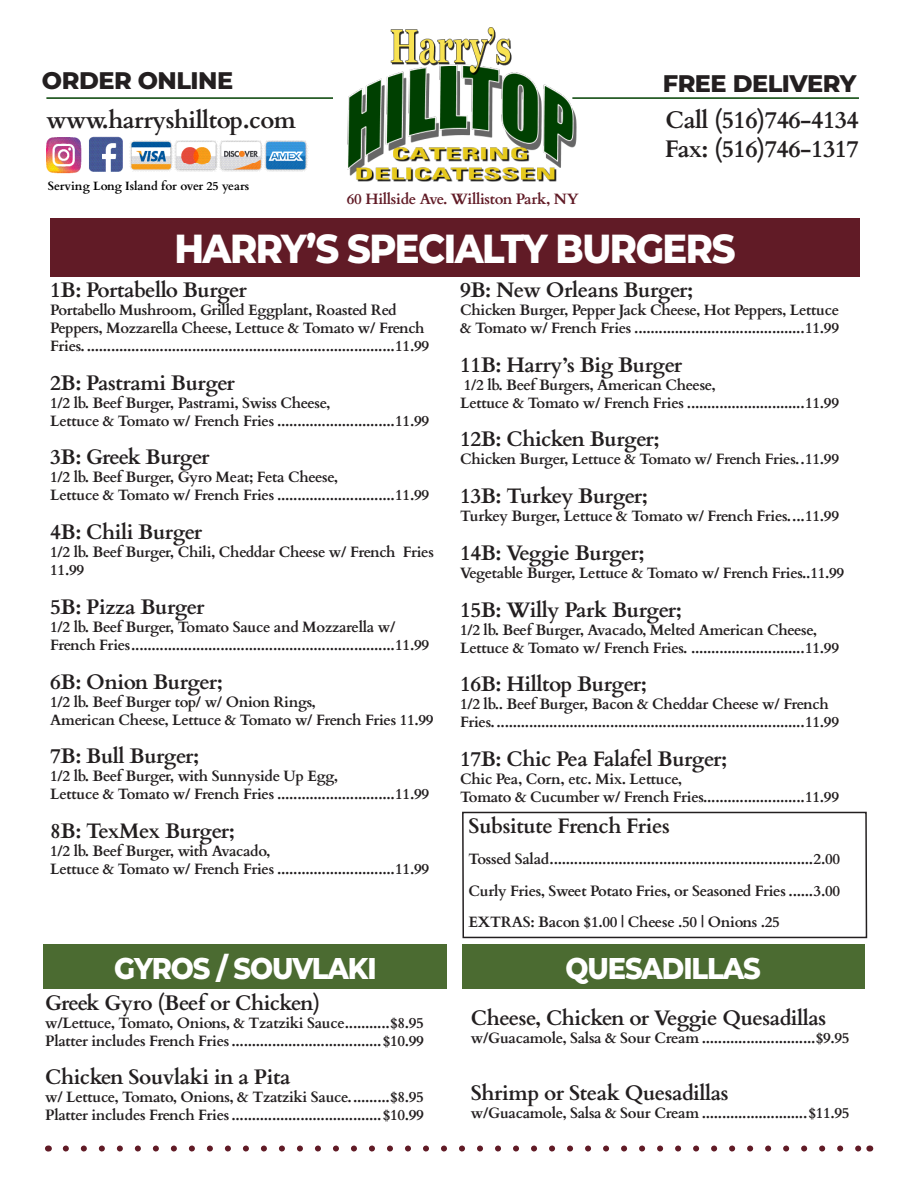
<style>
.page{position:relative;width:918px;height:1188px;background:#fff}
.page>*{position:absolute;margin:0;border:0;box-sizing:border-box;transform-origin:0 0}
.t1{font:800 40.5px "Montserrat";letter-spacing:-.04em;color:#fff;scale:.91 1}
.t2{font:800 30px "Montserrat";letter-spacing:-.04em;color:#fff;scale:.91 1}
.t3{font:700 24px "Cardo";letter-spacing:-.02em;color:#231f20}
.t4{font:800 24px "Montserrat";letter-spacing:-.02em;color:#231f20}
.t5{font:700 21px "Cardo";letter-spacing:-.02em;color:#231f20}
.t6{font:700 21px "Cardo";letter-spacing:-.04em;color:#231f20}
.t7{font:700 15px/18px "Cardo";letter-spacing:-.02em;color:#231f20}
.t8{font:700 15px "Cardo";letter-spacing:-.02em;color:#611b26}
.t9{font:700 12px "Cardo";color:#000}
</style>
<div class="page">
<div style="left:50px;top:218px;width:810px;height:58px;background:#611b26"></div>
<img style="left:348px;top:28px;width:228px;height:154px">
<hr style="left:572px;top:97px;width:287px;height:2px;background:#004001">
<hr style="left:46px;top:97px;width:287px;height:2px;background:#004001">
<img style="left:46px;top:136px;width:77px;height:37px">
<img style="left:130px;top:140px;width:178px;height:32px">
<svg style="left:462px;top:811px;width:406px;height:128px"></svg>
<div style="left:43px;top:945px;width:404px;height:44px;background:#4b6b31"></div>
<div style="left:462px;top:945px;width:402px;height:44px;background:#4b6b31"></div>
<svg style="left:66px;top:1146px;width:794px;height:6px"></svg>
<p class="t4" style="left:42px;top:63px;width:193px">ORDER ONLINE</p>
<p class="t4" style="left:663px;top:66px;width:195px">FREE DELIVERY</p>
<p class="t3" style="left:46px;top:100px;width:251px">www.harryshilltop.com</p>
<p class="t3" style="left:666px;top:100px;width:195px">Call (516)746-4134</p>
<p class="t3" style="left:665px;top:129px;width:196px">Fax: (516)746-1317</p>
<p class="t8" style="left:347px;top:187px;width:233px">60 Hillside Ave. Williston Park, NY</p>
<p class="t9" style="left:48px;top:177px;width:203px">Serving Long Island for over 25 years</p>
<p class="t1" style="left:174px;top:219px;width:618px">HARRY’S SPECIALTY BURGERS</p>
<p class="t5" style="left:50px;top:273px;width:198px">1B: Portabello Burger</p>
<p class="t7" style="left:50px;top:300px;width:380px">Portabello Mushroom, Grilled Eggplant, Roasted Red<br>Peppers, Mozzarella Cheese, Lettuce &amp; Tomato w/ French<br>Fries.............................................................................11.99</p>
<p class="t5" style="left:50px;top:366px;width:186px">2B: Pastrami Burger</p>
<p class="t7" style="left:50px;top:393px;width:380px">1/2 lb. Beef Burger, Pastrami, Swiss Cheese,<br>Lettuce &amp; Tomato w/ French Fries .............................11.99</p>
<p class="t6" style="left:50px;top:440px;width:161px">3B: Greek Burger</p>
<p class="t7" style="left:50px;top:467px;width:380px">1/2 lb. Beef Burger, Gyro Meat; Feta Cheese,<br>Lettuce &amp; Tomato w/ French Fries .............................11.99</p>
<p class="t5" style="left:50px;top:515px;width:154px">4B: Chili Burger</p>
<p class="t7" style="left:50px;top:542px;width:385px">1/2 lb. Beef Burger, Chili, Cheddar Cheese w/ French Fries<br>11.99</p>
<p class="t5" style="left:50px;top:590px;width:156px">5B: Pizza Burger</p>
<p class="t7" style="left:50px;top:617px;width:380px">1/2 lb. Beef Burger, Tomato Sauce and Mozzarella w/<br>French Fries.................................................................11.99</p>
<p class="t5" style="left:50px;top:665px;width:174px">6B: Onion Burger;</p>
<p class="t7" style="left:50px;top:691px;width:385px">1/2 lb. Beef Burger top/ w/ Onion Rings,<br>American Cheese, Lettuce &amp; Tomato w/ French Fries 11.99</p>
<p class="t5" style="left:50px;top:739px;width:151px">7B: Bull Burger;</p>
<p class="t7" style="left:50px;top:766px;width:380px">1/2 lb. Beef Burger, with Sunnyside Up Egg,<br>Lettuce &amp; Tomato w/ French Fries .............................11.99</p>
<p class="t5" style="left:50px;top:814px;width:186px">8B: TexMex Burger;</p>
<p class="t7" style="left:50px;top:841px;width:380px">1/2 lb. Beef Burger, with Avacado,<br>Lettuce &amp; Tomato w/ French Fries .............................11.99</p>
<p class="t2" style="left:114px;top:946px;width:290px">GYROS / SOUVLAKI</p>
<p class="t5" style="left:45px;top:986px;width:277px">Greek Gyro (Beef or Chicken)</p>
<p class="t7" style="left:45px;top:1013px;width:380px">w/Lettuce, Tomato, Onions, &amp; Tzatziki Sauce...........$8.95<br>Platter includes French Fries .....................................$10.99</p>
<p class="t5" style="left:45px;top:1061px;width:247px">Chicken Souvlaki in a Pita</p>
<p class="t7" style="left:45px;top:1087px;width:380px">w/ Lettuce, Tomato, Onions, &amp; Tzatziki Sauce..........$8.95<br>Platter includes French Fries .....................................$10.99</p>
<p class="t5" style="left:460px;top:273px;width:235px">9B: New Orleans Burger;</p>
<p class="t7" style="left:460px;top:300px;width:380px">Chicken Burger, Pepper Jack Cheese, Hot Peppers, Lettuce &amp; Tomato w/ French Fries ..........................................11.99</p>
<p class="t5" style="left:460px;top:348px;width:224px">11B: Harry’s Big Burger</p>
<p class="t7" style="left:460px;top:375px;width:380px">1/2 lb. Beef Burgers, American Cheese,<br>Lettuce &amp; Tomato w/ French Fries .............................11.99</p>
<p class="t5" style="left:460px;top:422px;width:201px">12B: Chicken Burger;</p>
<p class="t7" style="left:460px;top:449px;width:380px">Chicken Burger, Lettuce &amp; Tomato w/ French Fries..11.99</p>
<p class="t5" style="left:460px;top:479px;width:189px">13B: Turkey Burger;</p>
<p class="t7" style="left:460px;top:506px;width:380px">Turkey Burger, Lettuce &amp; Tomato w/ French Fries....11.99</p>
<p class="t5" style="left:460px;top:536px;width:186px">14B: Veggie Burger;</p>
<p class="t7" style="left:460px;top:563px;width:386px">Vegetable Burger, Lettuce &amp; Tomato w/ French Fries..11.99</p>
<p class="t5" style="left:460px;top:593px;width:223px">15B: Willy Park Burger;</p>
<p class="t7" style="left:460px;top:619px;width:380px">1/2 lb. Beef Burger, Avacado, Melted American Cheese,<br>Lettuce &amp; Tomato w/ French Fries. ............................11.99</p>
<p class="t5" style="left:460px;top:667px;width:188px">16B: Hilltop Burger;</p>
<p class="t7" style="left:460px;top:694px;width:380px">1/2 lb.. Beef Burger, Bacon &amp; Cheddar Cheese w/ French<br>Fries.............................................................................11.99</p>
<p class="t5" style="left:460px;top:742px;width:269px">17B: Chic Pea Falafel Burger;</p>
<p class="t7" style="left:460px;top:769px;width:380px">Chic Pea, Corn, etc. Mix. Lettuce,<br>Tomato &amp; Cucumber w/ French Fries.........................11.99</p>
<p class="t5" style="left:469px;top:809px;width:203px">Subsitute French Fries</p>
<p class="t7" style="left:469px;top:849px;width:373px">Tossed Salad.................................................................2.00</p>
<p class="t7" style="left:469px;top:880px;width:373px">Curly Fries, Sweet Potato Fries, or Seasoned Fries ......3.00</p>
<p class="t7" style="left:469px;top:912px;width:313px">EXTRAS: Bacon $1.00 | Cheese .50 | Onions .25</p>
<p class="t2" style="left:565px;top:946px;width:216px">QUESADILLAS</p>
<p class="t5" style="left:471px;top:1001px;width:357px">Cheese, Chicken or Veggie Quesadillas</p>
<p class="t7" style="left:471px;top:1028px;width:380px">w/Guacamole, Salsa &amp; Sour Cream ............................$9.95</p>
<p class="t5" style="left:471px;top:1076px;width:259px">Shrimp or Steak Quesadillas</p>
<p class="t7" style="left:471px;top:1103px;width:380px">w/Guacamole, Salsa &amp; Sour Cream ..........................$11.95</p>
</div>
